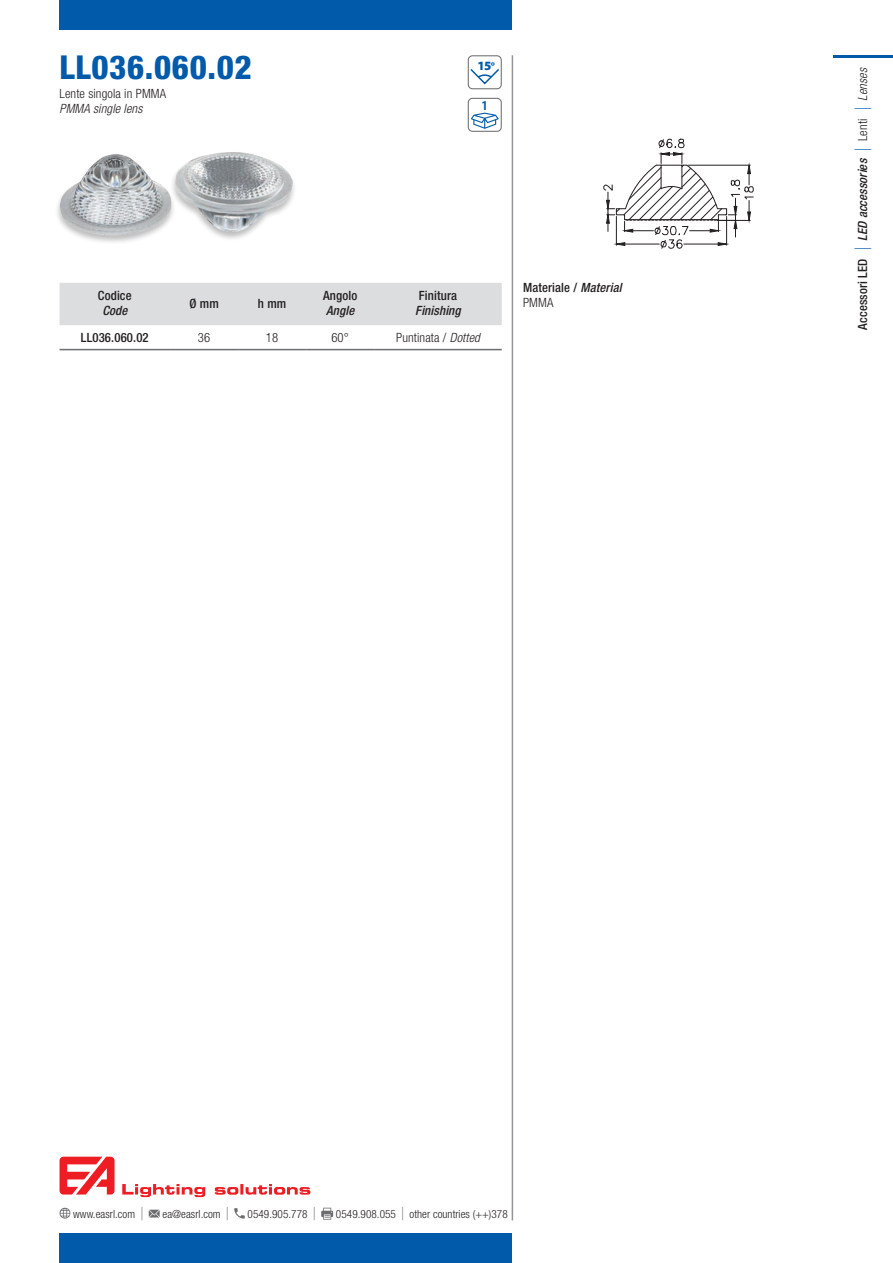
<style>
.page{position:relative;width:893px;height:1263px;background:#fff}
.page>*{position:absolute;margin:0;border:0;box-sizing:border-box;transform-origin:0 0}
.t1{font:800 condensed 33px "Helvetica Neue LT Std";letter-spacing:.02em;color:#015aaa}
.t2{font:700 condensed 13.5px "Myriad Pro";color:#015aaa}
.t3{font:500 condensed 12.75px/15px "Helvetica Neue LT Std";letter-spacing:.01em;color:#231f20}
.t4{font:italic 500 condensed 12.75px "Helvetica Neue LT Std";letter-spacing:.01em;color:#231f20}
.t5{font:300 condensed 12.75px "Helvetica Neue LT Std";letter-spacing:.01em;color:#231f20}
.t6{font:italic 300 condensed 12.75px "Helvetica Neue LT Std";letter-spacing:.01em;color:#231f20}
.t7{font:900 12.75px "Myriad Pro";color:#015aaa}
.t8{font:300 condensed 11.25px "Helvetica Neue LT Std";letter-spacing:.005em;color:#231f20}
.s1{font-size:11.25px}
.s2{font-style:italic}
.s3{font-weight:300}
.s4{font-style:normal}
.s5{font-weight:300;font-size:15.3px;color:#015aaa}
.s6{font-weight:300;font-style:normal}
.s7{font-size:18px;color:#6c6d70}
</style>
<div class="page">
<hr style="left:833px;top:55px;width:60px;height:3px;background:#015aaa">
<div style="left:60px;top:1233px;width:452px;height:30px;background:#015aaa"></div>
<div style="left:60px;top:0;width:452px;height:30px;background:#015aaa"></div>
<svg style="left:60px;top:1157px;width:55px;height:37px"></svg>
<svg style="left:122px;top:1184px;width:188px;height:13px"></svg>
<svg style="left:59px;top:1207px;width:12px;height:12px"></svg>
<svg style="left:149px;top:1210px;width:11px;height:7px"></svg>
<svg style="left:234px;top:1208px;width:11px;height:10px"></svg>
<svg style="left:321px;top:1208px;width:12px;height:12px"></svg>
<hr style="left:512px;top:55px;width:1px;height:1165px;background:#939598">
<svg style="left:603px;top:138px;width:151px;height:111px"></svg>
<div style="left:55px;top:152px;width:241px;height:93px;background:#231f20;opacity:.3"></div>
<img style="left:60px;top:152px;width:232px;height:84px">
<div style="left:468px;top:55px;width:34px;height:34px;border:1px solid #6c6d70;border-radius:4px"></div>
<svg style="left:469px;top:67px;width:32px;height:19px"></svg>
<div style="left:468px;top:98px;width:34px;height:34px;border:1px solid #6c6d70;border-radius:4px"></div>
<svg style="left:471px;top:113px;width:28px;height:16px"></svg>
<div style="left:60px;top:283px;width:442px;height:42px;background:#dcdddf"></div>
<hr style="left:60px;top:349px;width:110px;height:1px;background:#6c6d70">
<hr style="left:170px;top:349px;width:68px;height:1px;background:#6c6d70">
<hr style="left:238px;top:349px;width:68px;height:1px;background:#6c6d70">
<hr style="left:306px;top:349px;width:68px;height:1px;background:#6c6d70">
<hr style="left:374px;top:349px;width:128px;height:1px;background:#6c6d70">
<h1 class="t1" style="left:60px;top:47px;width:194px">LL036.060.02</h1>
<p class="t5" style="left:60px;top:86px;width:108px">Lente singola in PMMA</p>
<p class="t6" style="left:60px;top:101px;width:84px">PMMA single lens</p>
<p class="t7" style="left:477px;top:57px;width:19px">15<span class="s1">°</span></p>
<p class="t2" style="left:482px;top:98px;width:7px">1</p>
<p class="t3" style="left:98px;top:288px;width:35px">Codice</p>
<p class="t4" style="left:102px;top:303px;width:26px">Code</p>
<p class="t3" style="left:189px;top:296px;width:31px">Ø mm</p>
<p class="t3" style="left:258px;top:296px;width:30px">h mm</p>
<p class="t3" style="left:323px;top:288px;width:36px">Angolo</p>
<p class="t4" style="left:326px;top:303px;width:30px">Angle</p>
<p class="t3" style="left:419px;top:288px;width:40px">Finitura</p>
<p class="t4" style="left:415px;top:303px;width:47px">Finishing</p>
<p class="t3" style="left:81px;top:330px;width:69px">LL036.060.02</p>
<p class="t5" style="left:198px;top:330px;width:14px">36</p>
<p class="t5" style="left:266px;top:330px;width:14px">18</p>
<p class="t5" style="left:331px;top:330px;width:19px">60°</p>
<p class="t5" style="left:396px;top:330px;width:85px">Puntinata / <span class="s2">Dotted</span></p>
<p class="t3" style="left:523px;top:280px;width:100px">Materiale / <span class="s2">Material<br></span><span class="s3">PMMA</span></p>
<p class="t4" style="left:855px;top:330px;width:263px;rotate:-90deg"><span class="s4">Accessori LED</span> <span class="s5">|</span> LED accessories <span class="s5">|</span> <span class="s6">Lenti</span> <span class="s5">|</span> <span class="s3">Lenses</span></p>
<p class="t8" style="left:73px;top:1207px;width:71px">www.easrl.com <span class="s7">|</span></p>
<p class="t8" style="left:162px;top:1207px;width:68px">ea@easrl.com <span class="s7">|</span></p>
<p class="t8" style="left:248px;top:1207px;width:70px">0549.905.778 <span class="s7">|</span></p>
<p class="t8" style="left:336px;top:1207px;width:173px">0549.908.055 <span class="s7">|</span> other countries (++)378</p>
</div>
